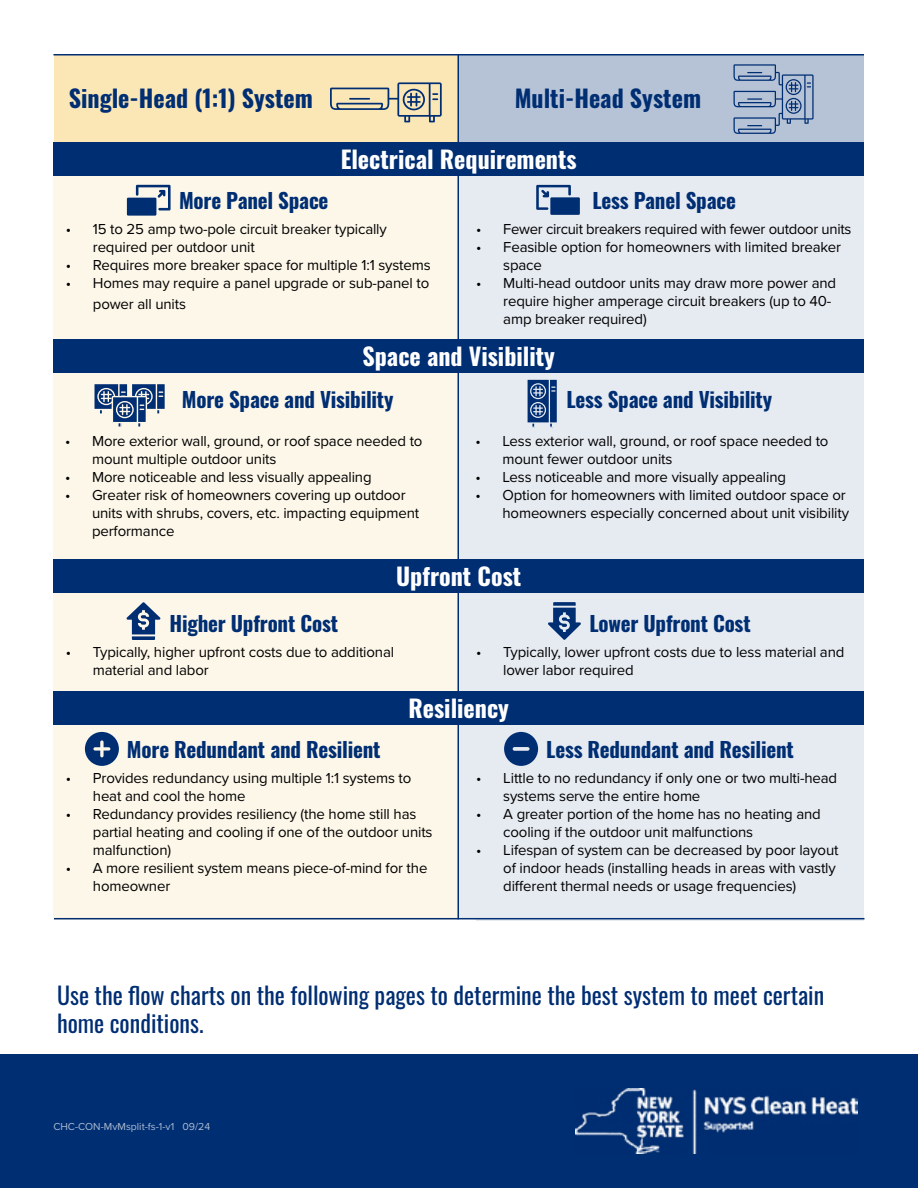
<style>
.page{position:relative;width:918px;height:1188px;background:#fff}
.page>*{position:absolute;margin:0;border:0;box-sizing:border-box;transform-origin:0 0}
.t1{font:24px/28.8px "Oswald";color:#002e73}
.t2{font:700 24px "Oswald";color:#fff}
.t3{font:700 24px "Oswald";color:#002e73}
.t4{font:700 21px "Oswald";letter-spacing:-.01em;color:#002e73}
.t5{font:15px/18px "Proxima Nova";letter-spacing:-.01em;color:#000}
.t6{font:10.5px "Proxima Nova";color:#fff}
</style>
<div class="page">
<div style="left:459px;top:56px;width:405px;height:104px;background:#b6c3d6"></div>
<div style="left:54px;top:56px;width:404px;height:104px;background:#fbe6b6"></div>
<div style="left:53px;top:154px;width:405px;height:765px;background:#fdf7e9"></div>
<div style="left:459px;top:154px;width:405px;height:765px;background:#e6eaf1"></div>
<hr style="left:458px;top:54px;width:1px;height:865px;background:#002e73">
<hr style="left:53px;top:54px;width:811px;height:2px;background:#002e73">
<svg style="left:536px;top:185px;width:44px;height:30px"></svg>
<svg style="left:127px;top:185px;width:44px;height:31px"></svg>
<div style="left:53px;top:142px;width:811px;height:34px;background:#002e73"></div>
<div style="left:53px;top:339px;width:811px;height:34px;background:#002e73"></div>
<div style="left:53px;top:559px;width:811px;height:34px;background:#002e73"></div>
<div style="left:53px;top:691px;width:811px;height:34px;background:#002e73"></div>
<div style="left:476px;top:733px;width:388px;height:188px;background:#e6eaf1"></div>
<svg style="left:733px;top:64px;width:81px;height:70px"></svg>
<svg style="left:330px;top:82px;width:112px;height:41px"></svg>
<hr style="left:349px;top:98px;width:21px;height:2px;background:#002e73">
<hr style="left:54px;top:918px;width:811px;height:1px;background:#002e73">
<svg style="left:126px;top:602px;width:35px;height:38px"></svg>
<svg style="left:548px;top:602px;width:33px;height:38px"></svg>
<svg style="left:504px;top:732px;width:34px;height:34px"></svg>
<svg style="left:85px;top:732px;width:34px;height:34px"></svg>
<div style="left:0;top:1054px;width:918px;height:134px;background:#002e73"></div>
<svg style="left:94px;top:384px;width:71px;height:43px"></svg>
<svg style="left:527px;top:379px;width:30px;height:49px"></svg>
<img style="left:576px;top:1089px;width:281px;height:65px">
<h1 class="t3" style="left:69px;top:86px;width:246px">Single-Head (1:1) System</h1>
<h1 class="t3" style="left:515px;top:86px;width:188px">Multi-Head System</h1>
<h1 class="t2" style="left:341px;top:147px;width:238px">Electrical Requirements</h1>
<h2 class="t4" style="left:179px;top:189px;width:151px">More Panel Space</h2>
<p class="t5" style="left:93px;top:219px;width:296px;text-indent:-27px">• 15 to 25 amp two-pole circuit breaker typically required per outdoor unit</p>
<p class="t5" style="left:66px;top:255px;width:366px">• Requires more breaker space for multiple 1:1 systems</p>
<p class="t5" style="left:93px;top:271px;width:338px;line-height:21px;text-indent:-27px">• Homes may require a panel upgrade or sub-panel to power all units</p>
<h2 class="t4" style="left:592px;top:189px;width:145px">Less Panel Space</h2>
<p class="t5" style="left:476px;top:219px;width:377px">• Fewer circuit breakers required with fewer outdoor units</p>
<p class="t5" style="left:503px;top:237px;width:339px;text-indent:-27px">• Feasible option for homeowners with limited breaker space</p>
<p class="t5" style="left:503px;top:273px;width:334px;text-indent:-27px">• Multi-head outdoor units may draw more power and require higher amperage circuit breakers (up to 40- amp breaker required)</p>
<h1 class="t2" style="left:362px;top:344px;width:194px">Space and Visibility</h1>
<h2 class="t4" style="left:182px;top:388px;width:213px">More Space and Visibility</h2>
<p class="t5" style="left:92px;top:431px;width:332px;text-indent:-27px">• More exterior wall, ground, or roof space needed to mount multiple outdoor units</p>
<p class="t5" style="left:65px;top:467px;width:308px">• More noticeable and less visually appealing</p>
<p class="t5" style="left:92px;top:485px;width:329px;text-indent:-27px">• Greater risk of homeowners covering up outdoor units with shrubs, covers, etc. impacting equipment performance</p>
<h2 class="t4" style="left:566px;top:388px;width:207px">Less Space and Visibility</h2>
<p class="t5" style="left:502px;top:431px;width:328px;text-indent:-27px">• Less exterior wall, ground, or roof space needed to mount fewer outdoor units</p>
<p class="t5" style="left:475px;top:467px;width:312px">• Less noticeable and more visually appealing</p>
<p class="t5" style="left:475px;top:485px;width:375px;text-align:right">• Option for homeowners with limited outdoor space or homeowners especially concerned about unit visibility</p>
<h1 class="t2" style="left:396px;top:563px;width:127px">Upfront Cost</h1>
<h2 class="t4" style="left:169px;top:613px;width:170px">Higher Upfront Cost</h2>
<p class="t5" style="left:93px;top:642px;width:303px;text-indent:-27px">• Typically, higher upfront costs due to additional material and labor</p>
<h2 class="t4" style="left:590px;top:613px;width:163px">Lower Upfront Cost</h2>
<p class="t5" style="left:503px;top:642px;width:343px;text-indent:-27px">• Typically, lower upfront costs due to less material and lower labor required</p>
<h1 class="t2" style="left:408px;top:695px;width:102px">Resiliency</h1>
<h2 class="t4" style="left:127px;top:739px;width:255px">More Redundant and Resilient</h2>
<p class="t5" style="left:93px;top:769px;width:320px;text-indent:-27px">• Provides redundancy using multiple 1:1 systems to heat and cool the home</p>
<p class="t5" style="left:93px;top:805px;width:341px;text-indent:-27px">• Redundancy provides resiliency (the home still has partial heating and cooling if one of the outdoor units malfunction)</p>
<p class="t5" style="left:93px;top:859px;width:336px;text-indent:-27px">• A more resilient system means piece-of-mind for the homeowner</p>
<h2 class="t4" style="left:546px;top:739px;width:249px">Less Redundant and Resilient</h2>
<p class="t5" style="left:503px;top:769px;width:335px;text-indent:-27px">• Little to no redundancy if only one or two multi-head systems serve the entire home</p>
<p class="t5" style="left:503px;top:805px;width:319px;text-indent:-27px">• A greater portion of the home has no heating and cooling if the outdoor unit malfunctions</p>
<p class="t5" style="left:503px;top:841px;width:337px;text-indent:-27px">• Lifespan of system can be decreased by poor layout of indoor heads (installing heads in areas with vastly different thermal needs or usage frequencies)</p>
<h1 class="t1" style="left:57px;top:978px;width:769px">Use the flow charts on the following pages to determine the best system to meet certain home conditions.</h1>
<p class="t6" style="left:53px;top:1119px;width:158px">CHC-CON-MvMsplit-fs-1-v1 09/24</p>
</div>
